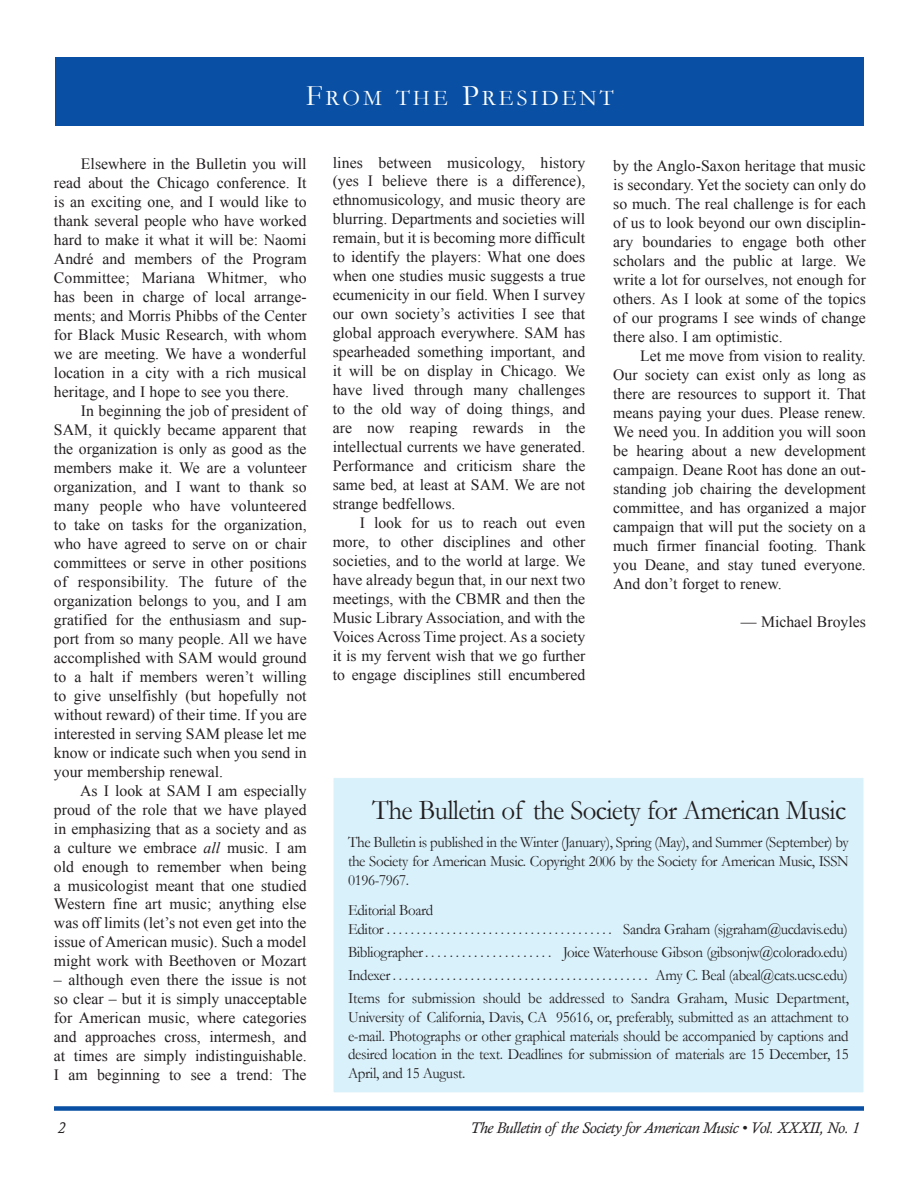
<style>
.page{position:relative;width:918px;height:1188px;background:#fff}
.page>*{position:absolute;margin:0;border:0;box-sizing:border-box;transform-origin:0 0}
.t1{font:28.35px "Garamond";letter-spacing:-.025em;color:#231f20;scale:.95 1}
.t2{font:22.5px "Garamond";letter-spacing:.135em;color:#fff}
.t3{font:15.75px/19px "Times New Roman";color:#231f20;text-align:justify}
.t4{font:15.75px/18.8px "Garamond";letter-spacing:-.025em;color:#231f20;text-align:justify;scale:.95 1}
.t5{font:italic 15.75px "Calisto";letter-spacing:-.025em;color:#231f20}
.s1{font-size:30px}
.s2{font-style:italic}
</style>
<div class="page">
<div style="left:54px;top:1106px;width:810px;height:5px;background:#094fa3"></div>
<div style="left:333px;top:778px;width:531px;height:315px;background:#d9f1fb"></div>
<div style="left:333px;top:778px;width:531px;height:315px;border:1px solid #fff"></div>
<div style="left:56px;top:58px;width:808px;height:68px;background:#094fa3"></div>
<h2 class="t2" style="left:306px;top:83px;width:309px"><span class="s1">F</span>ROM THE <span class="s1">P</span>RESIDENT</h2>
<p class="t3" style="left:54px;top:154px;width:254px;text-indent:27px">Elsewhere in the Bulletin you will read about the Chicago conference. It is an exciting one, and I would like to thank several people who have worked hard to make it what it will be: Naomi André and members of the Program Committee; Mariana Whitmer, who has been in charge of local arrange&shy;ments; and Morris Phibbs of the Center for Black Music Research, with whom we are meeting. We have a wonderful location in a city with a rich musical heritage, and I hope to see you there.</p>
<p class="t3" style="left:54px;top:401px;width:254px;text-indent:27px">In beginning the job of president of SAM, it quickly became apparent that the organization is only as good as the members make it. We are a volunteer organization, and I want to thank so many people who have volunteered to take on tasks for the organization, who have agreed to serve on or chair committees or serve in other positions of responsibility. The future of the organization belongs to you, and I am gratified for the enthusiasm and sup&shy;port from so many people. All we have accomplished with SAM would ground to a halt if members weren’t willing to give unselfishly (but hopefully not without reward) of their time. If you are interested in serving SAM please let me know or indicate such when you send in your membership renewal.</p>
<p class="t3" style="left:54px;top:781px;width:254px;text-indent:26px">As I look at SAM I am especially proud of the role that we have played in emphasizing that as a society and as a culture we embrace <span class="s2">all</span> music. I am old enough to remember when being a musicologist meant that one studied Western fine art music; anything else was off limits (let’s not even get into the issue of American music). Such a model might work with Beethoven or Mozart</p>
<p class="t3" style="left:54px;top:970px;width:254px">– although even there the issue is not so clear – but it is simply unacceptable for American music, where categories and approaches cross, intermesh, and at times are simply indistinguishable.<br>I am beginning to see a trend: The</p>
<p class="t3" style="left:333px;top:152px;width:254px">lines between musicology, history (yes I believe there is a difference), ethnomusicology, and music theory are blurring. Departments and societies will remain, but it is becoming more difficult to identify the players: What one does when one studies music suggests a true ecumenicity in our field. When I survey our own society’s activities I see that global approach everywhere. SAM has spearheaded something important, and it will be on display in Chicago. We have lived through many challenges to the old way of doing things, and are now reaping rewards in the intellectual currents we have generated.<br>Performance and criticism share the same bed, at least at SAM. We are not strange bedfellows.</p>
<p class="t3" style="left:333px;top:513px;width:254px;text-indent:27px">I look for us to reach out even more, to other disciplines and other societies, and to the world at large. We have already begun that, in our next two meetings, with the CBMR and then the Music Library Association, and with the Voices Across Time project. As a society it is my fervent wish that we go further to engage disciplines still encumbered</p>
<p class="t3" style="left:613px;top:156px;width:254px">by the Anglo-Saxon heritage that music is secondary. Yet the society can only do so much. The real challenge is for each of us to look beyond our own disciplin&shy;ary boundaries to engage both other scholars and the public at large. We write a lot for ourselves, not enough for others. As I look at some of the topics of our programs I see winds of change there also. I am optimistic.</p>
<p class="t3" style="left:613px;top:346px;width:254px;text-indent:27px">Let me move from vision to reality.<br>Our society can exist only as long as there are resources to support it. That means paying your dues. Please renew.<br>We need you. In addition you will soon be hearing about a new development campaign. Deane Root has done an out&shy;standing job chairing the development committee, and has organized a major campaign that will put the society on a much firmer financial footing. Thank you Deane, and stay tuned everyone.<br>And don’t forget to renew.</p>
<p class="t3" style="left:741px;top:612px;width:127px">— Michael Broyles</p>
<h1 class="t1" style="left:372px;top:791px;width:501px">The Bulletin of the Society for American Music</h1>
<p class="t4" style="left:348px;top:832px;width:529px">The Bulletin is published in the Winter (January), Spring (May), and Summer (September) by the Society for American Music. Copyright 2006 by the Society for American Music, ISSN 0196-7967.</p>
<p class="t4" style="left:348px;top:900px;width:528px">Editorial Board<br>Editor . . . . . . . . . . . . . . . . . . . . . . . . . . . . . . . . . . . . . . Sandra Graham (sjgraham@ucdavis.edu)</p>
<p class="t4" style="left:348px;top:940px;width:529px;line-height:23.1px">Bibliographer. . . . . . . . . . . . . . . . . . . . . Joice Waterhouse Gibson (gibsonjw@colorado.edu)<br>Indexer . . . . . . . . . . . . . . . . . . . . . . . . . . . . . . . . . . . . . . . . . . . Amy C. Beal (abeal@cats.ucsc.edu)<br>Items for submission should be addressed to Sandra Graham, Music Department,</p>
<p class="t4" style="left:348px;top:1007px;width:529px">University of California, Davis, CA 95616, or, preferably, submitted as an attachment to e-mail. Photographs or other graphical materials should be accompanied by captions and desired location in the text. Deadlines for submission of materials are 15 December, 15<br>April, and 15 August.</p>
<p class="t5" style="left:58px;top:1119px;width:9px">2</p>
<p class="t5" style="left:470px;top:1119px;width:391px">The Bulletin of the Society for American Music • Vol. XXXII, No. 1</p>
</div>
